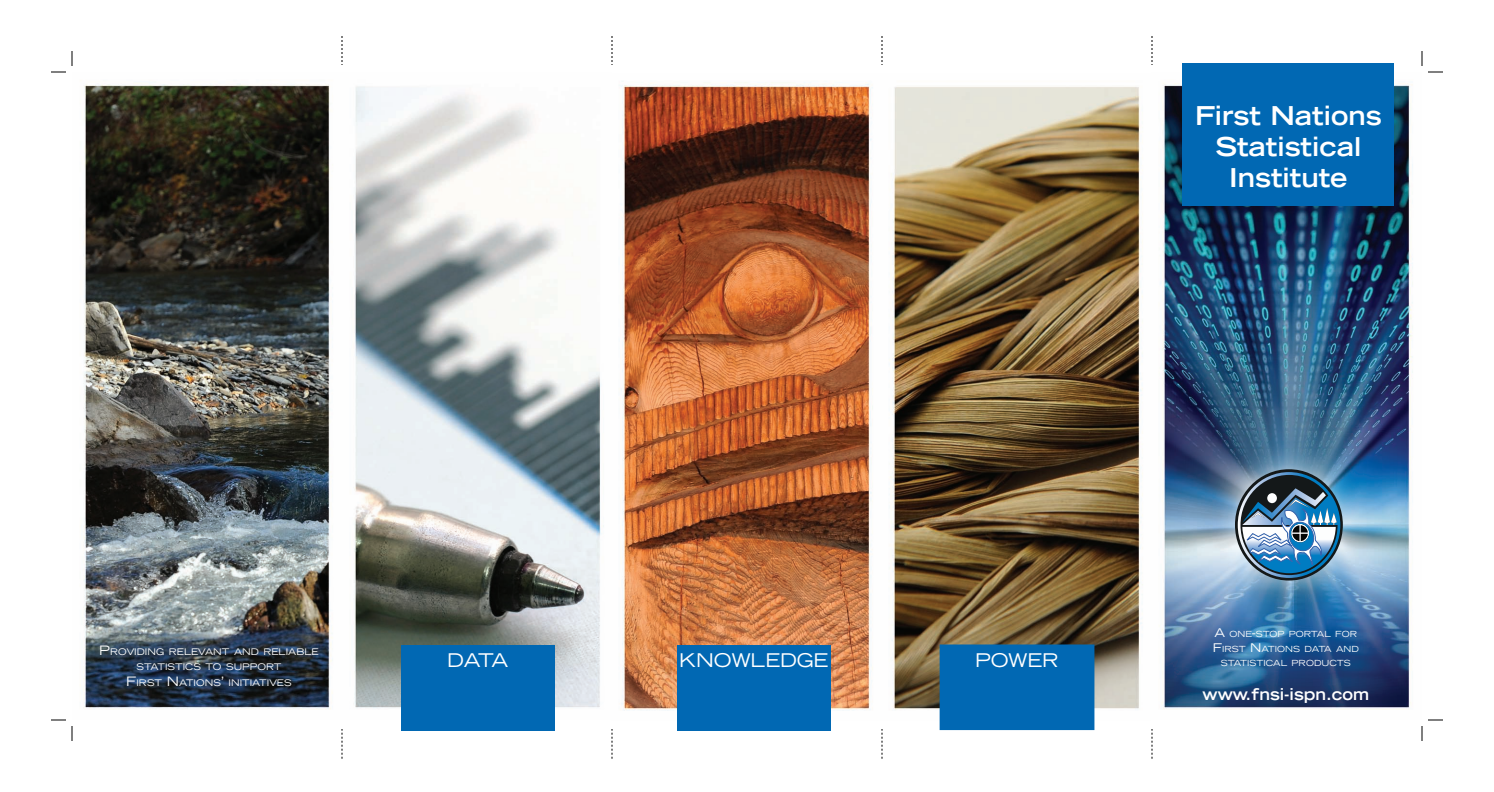
<style>
.page{position:relative;width:1494px;height:792px;background:#fff}
.page>*{position:absolute;margin:0;border:0;box-sizing:border-box;transform-origin:0 0}
.t1{font:700 expanded 26px/31.2px "Trade Gothic LH";color:#fff;text-align:center}
.t2{font:expanded 18.9px "Trade Gothic LH";color:#fff}
.t3{font:700 expanded 16px "Trade Gothic LH";color:#fff}
.t4{font:expanded 9.1px/15.6px "Trade Gothic LH";color:#fff;text-align:center}
.t5{font:expanded 8.4px/14.4px "Trade Gothic LH";color:#fff;text-align:center}
.s1{font-size:13px}
.s2{font-size:12px}
</style>
<div class="page">
<svg style="left:342px;top:36px;width:1px;height:723px"></svg>
<svg style="left:612px;top:36px;width:1px;height:723px"></svg>
<svg style="left:882px;top:36px;width:1px;height:723px"></svg>
<svg style="left:1152px;top:36px;width:1px;height:723px"></svg>
<img style="left:83px;top:72px;width:1330px;height:649px">
<div style="left:401px;top:645px;width:154px;height:85px;background:#0168b3"></div>
<div style="left:677px;top:645px;width:154px;height:85px;background:#0168b3"></div>
<div style="left:940px;top:645px;width:154px;height:85px;background:#0168b3"></div>
<div style="left:940px;top:644px;width:154px;height:86px;border:1px solid #0168b3"></div>
<div style="left:1183px;top:63px;width:211px;height:142px;background:#0168b3"></div>
<div style="left:1207px;top:441px;width:164px;height:168px;background:#fff;opacity:.75"></div>
<svg style="left:1235px;top:469px;width:108px;height:112px"></svg>
<img style="left:1238px;top:472px;width:102px;height:106px">
<svg style="left:51px;top:51px;width:22px;height:22px"></svg>
<svg style="left:51px;top:719px;width:22px;height:22px"></svg>
<svg style="left:1421px;top:51px;width:22px;height:22px"></svg>
<svg style="left:1421px;top:719px;width:22px;height:22px"></svg>
<h1 class="t1" style="left:1195px;top:99px;width:188px">First Nations<br>Statistical<br>Institute</h1>
<p class="t4" style="left:99px;top:643px;width:221px"><span class="s1">P</span>ROVIDING RELEVANT AND RELIABLE<br>STATISTICS TO SUPPORT<br><span class="s1">F</span>IRST <span class="s1">N</span>ATIONS<span class="s1">’</span> INITIATIVES</p>
<h2 class="t2" style="left:447px;top:647px;width:63px">DATA</h2>
<h2 class="t2" style="left:679px;top:647px;width:151px">KNOWLEDGE</h2>
<h2 class="t2" style="left:975px;top:648px;width:85px">POWER</h2>
<p class="t5" style="left:1213px;top:627px;width:148px"><span class="s2">A</span> ONE<span class="s2">-</span>STOP PORTAL FOR<br><span class="s2">F</span>IRST <span class="s2">N</span>ATIONS DATA AND<br>STATISTICAL PRODUCTS</p>
<h3 class="t3" style="left:1203px;top:683px;width:168px">www.fnsi-ispn.com</h3>
</div>
